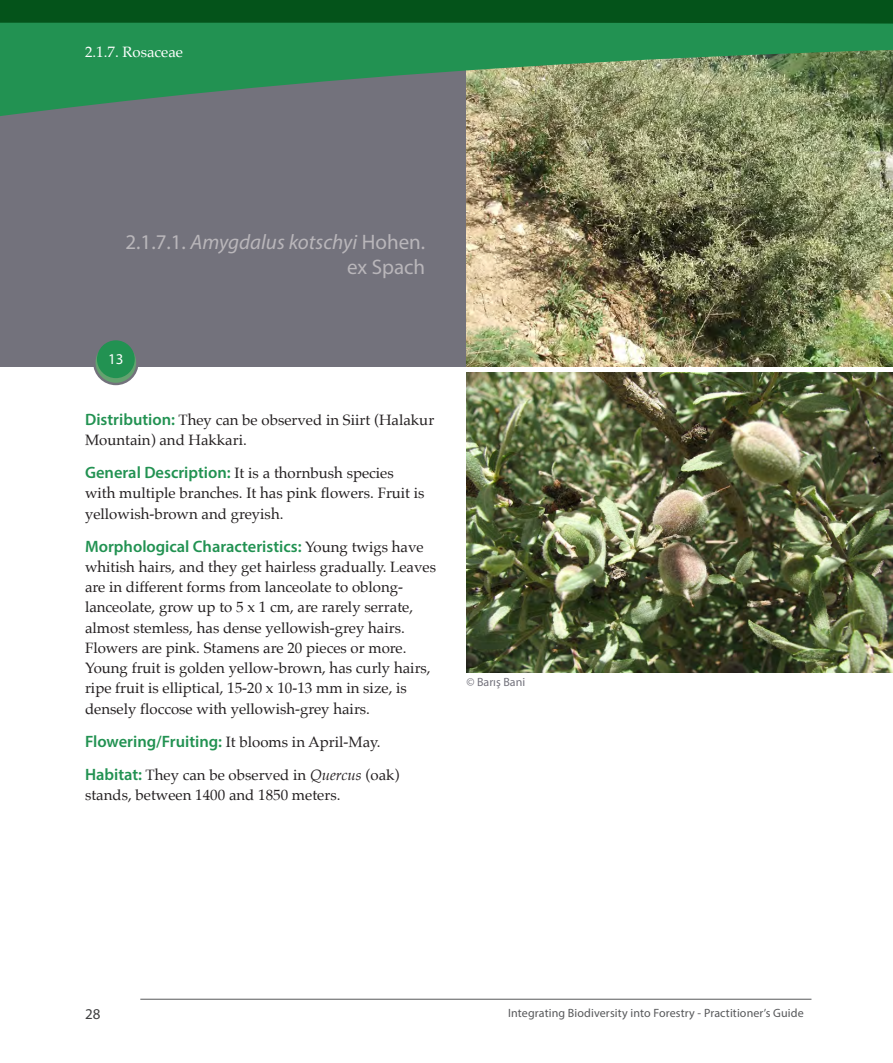
<style>
.page{position:relative;width:893px;height:1063px;background:#fff}
.page>*{position:absolute;margin:0;border:0;box-sizing:border-box;transform-origin:0 0}
.t1{font:21px/25.2px "Myriad Pro";color:#b9b6ba;text-align:right}
.t2{font:600 16.5px "Myriad Pro";color:#229252}
.t3{font:15px/20.2px "Palatino";color:#231f20}
.Heading_3{font:15px "Palatino";color:#fff}
.t4{font:15px "Myriad Pro";color:#3e3e3f}
.t5{font:15px "Myriad Pro";color:#fff}
.t6{font:12px "Myriad Pro";letter-spacing:.01em;color:#57585a}
.t7{font:12px "Myriad Pro";color:#73727c}
.s1{font-style:italic}
.s2{font-family:"Myriad Pro";font-weight:600;font-size:16.5px;color:#229252}
.s3{font-family:"Palatino";font-weight:400;font-size:15px;color:#231f20}
</style>
<div class="page">
<hr style="left:140px;top:999px;width:671px;height:1px;background:#57585a">
<div style="left:0;top:0;width:893px;height:366px;background:#73727c"></div>
<img style="left:466px;top:118px;width:427px;height:249px">
<svg style="left:94px;top:341px;width:43px;height:43px"></svg>
<div style="left:93px;top:340px;width:46px;height:45px;border:2px solid #73727c;border-radius:50%"></div>
<div style="left:97px;top:340px;width:38px;height:38px;background:#229252;border-radius:50%"></div>
<svg style="left:0;top:43px;width:893px;height:75px"></svg>
<svg style="left:0;top:0;width:893px;height:43px;fill:#04531a"></svg>
<img style="left:466px;top:372px;width:427px;height:301px">
<p class="Heading_3" style="left:85px;top:40px;width:100px">2.1.7. Rosaceae</p>
<p class="t1" style="left:125px;top:229px;width:301px">2.1.7.1. <span class="s1">Amygdalus kotschyi</span> Hohen. ex Spach</p>
<p class="t5" style="left:108px;top:350px;width:17px">13</p>
<p class="t3" style="left:85px;top:410px;width:351px"><span class="s2">Distribution:</span> They can be observed in Siirt (Halakur<br>Mountain) and Hakkari.</p>
<p class="t3" style="left:85px;top:463px;width:341px"><span class="s2">General Description:</span> It is a thornbush species with multiple branches. It has pink flowers. Fruit is yellowish-brown and greyish.</p>
<p class="t2" style="left:85px;top:536px;width:340px">Morphological Characteristics: <span class="s3">Young twigs have</span></p>
<p class="t3" style="left:85px;top:557px;width:353px">whitish hairs, and they get hairless gradually. Leaves are in different forms from lanceolate to oblong&shy;lanceolate, grow up to 5 x 1 cm, are rarely serrate, almost stemless, has dense yellowish-grey hairs.<br>Flowers are pink. Stamens are 20 pieces or more.<br>Young fruit is golden yellow-brown, has curly hairs, ripe fruit is elliptical, 15-20 x 10-13 mm in size, is densely floccose with yellowish-grey hairs.</p>
<p class="t3" style="left:85px;top:731px;width:297px"><span class="s2">Flowering/Fruiting:</span> It blooms in April-May.</p>
<p class="t3" style="left:85px;top:764px;width:316px"><span class="s2">Habitat:</span> They can be observed in <span class="s1">Quercus</span> (oak) stands, between 1400 and 1850 meters.</p>
<p class="t7" style="left:466px;top:675px;width:60px">© Barış Bani</p>
<p class="t4" style="left:85px;top:1005px;width:17px">28</p>
<p class="t6" style="left:508px;top:1005px;width:297px">Integrating Biodiversity into Forestry - Practitioner’s Guide</p>
</div>
